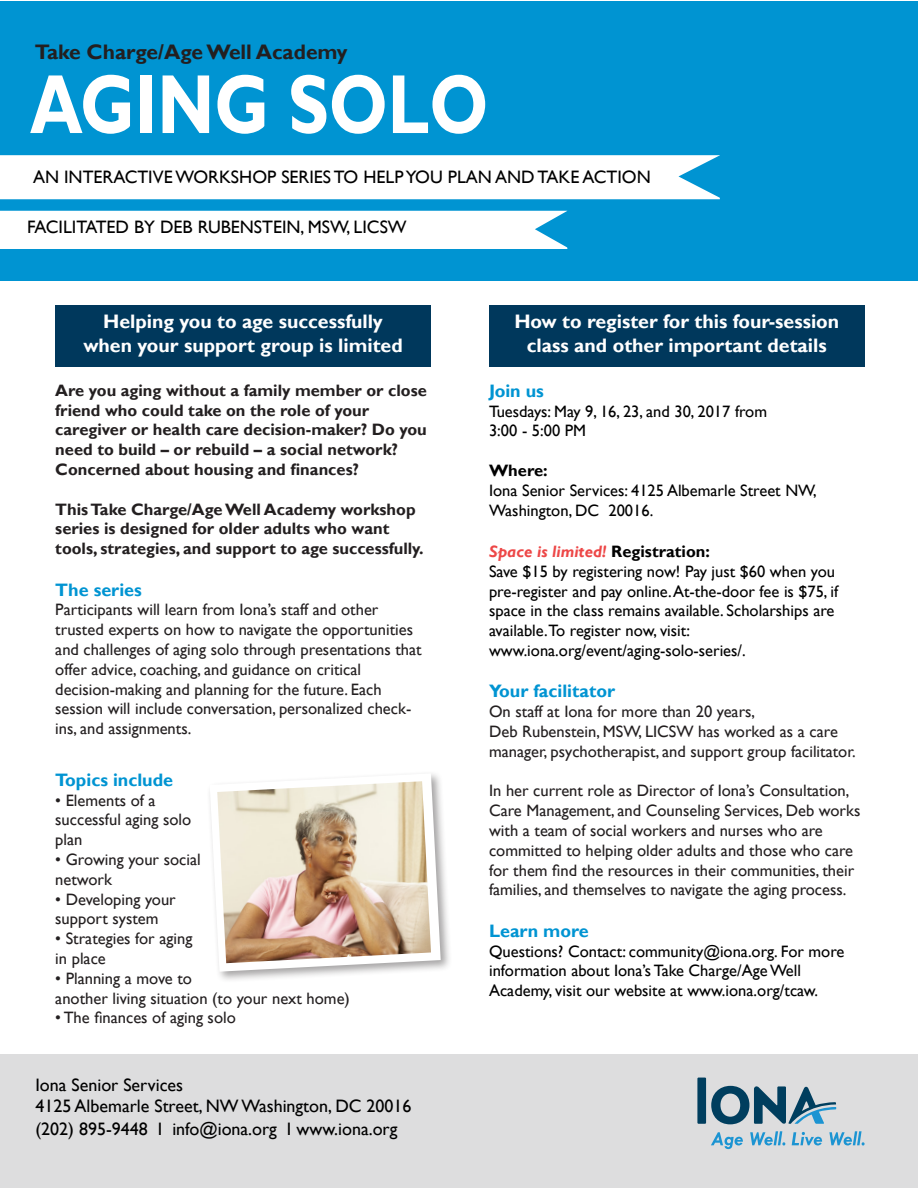
<style>
.page{position:relative;width:918px;height:1188px;background:#fff}
.page>*{position:absolute;margin:0;border:0;box-sizing:border-box;transform-origin:0 0}
.t1{font:700 84.3px "Gill Sans";color:#fff;scale:.8 1}
.t2{font:italic 22.5px "Gill Sans";color:#000}
.t3{font:700 21px "Gill Sans";color:#231f20}
.t4{font:700 19.5px/23.4px "Gill Sans";color:#fff;text-align:center}
.t5{font:18px "Gill Sans";color:#000}
.t6{font:700 18px "Gill Sans";color:#0094d2}
.t7{font:16.5px/19.8px "Gill Sans";color:#231f20}
.t8{font:16.5px/19.8px "Gill Sans";color:#000}
.t9{font:700 16.5px/19.8px "Gill Sans";color:#231f20}
.t10{font:italic 700 16.5px "Gill Sans";color:#ed4747}
.t11{font:700 16.5px "Gill Sans";color:#000}
.s1{font-style:normal;color:#000}
</style>
<div class="page">
<div style="left:0;top:1055px;width:918px;height:133px;background:#ddddde"></div>
<div style="left:55px;top:305px;width:376px;height:62px;background:#00385c"></div>
<div style="left:0;top:1px;width:918px;height:280px;background:#0094d2"></div>
<div style="left:0;top:155px;width:720px;height:45px;background:#fff"></div>
<div style="left:0;top:210px;width:568px;height:39px;background:#fff"></div>
<div style="left:489px;top:305px;width:376px;height:62px;background:#00385c"></div>
<div style="left:206px;top:770px;width:247px;height:213px;background:#231f20;opacity:.41"></div>
<svg style="left:210px;top:773px;width:231px;height:199px"></svg>
<img style="left:217px;top:781px;width:214px;height:182px">
<div style="left:697px;top:1078px;width:9px;height:46px;background:#003e5e"></div>
<svg style="left:711px;top:1085px;width:125px;height:39px"></svg>
<svg style="left:711px;top:1132px;width:32px;height:17px"></svg>
<svg style="left:750px;top:1131px;width:35px;height:15px"></svg>
<svg style="left:792px;top:1132px;width:30px;height:13px"></svg>
<svg style="left:829px;top:1131px;width:36px;height:15px"></svg>
<p class="t3" style="left:35px;top:39px;width:314px">Take Charge/Age Well Academy</p>
<p class="t1" style="left:30px;top:54px;width:574px">AGING SOLO</p>
<p class="t5" style="left:33px;top:166px;width:619px">AN INTERACTIVE WORKSHOP SERIES TO HELP YOU PLAN AND TAKE ACTION</p>
<p class="t5" style="left:27px;top:217px;width:381px">FACILITATED BY DEB RUBENSTEIN, MSW, LICSW</p>
<p class="t2" style="left:368px;top:170px;width:495px">who could take on the role of your caregiver or health care</p>
<p class="t4" style="left:103px;top:311px;width:281px">Helping you to age successfully</p>
<p class="t4" style="left:83px;top:334px;width:321px">when your support group is limited</p>
<p class="t9" style="left:55px;top:381px;width:373px">Are you aging without a family member or close friend who could take on the role of your</p>
<p class="t9" style="left:55px;top:420px;width:373px">caregiver or health care decision-maker? Do you need to build – or rebuild – a social network?<br>Concerned about housing and finances?</p>
<p class="t9" style="left:55px;top:500px;width:370px">This Take Charge/Age Well Academy workshop series is designed for older adults who want tools, strategies, and support to age successfully.</p>
<p class="t6" style="left:55px;top:579px;width:88px">The series</p>
<p class="t7" style="left:55px;top:600px;width:325px">Participants will learn from Iona’s staff and other</p>
<p class="t7" style="left:55px;top:620px;width:368px">trusted experts on how to navigate the opportunities and challenges of aging solo through presentations that offer advice, coaching, and guidance on critical</p>
<p class="t7" style="left:55px;top:679px;width:328px">decision-making and planning for the future. Each</p>
<p class="t7" style="left:55px;top:699px;width:358px">session will include conversation, personalized check&shy;ins, and assignments.</p>
<p class="t6" style="left:55px;top:769px;width:119px">Topics include</p>
<p class="t7" style="left:55px;top:790px;width:102px">• Elements of a</p>
<p class="t7" style="left:55px;top:810px;width:138px">successful aging solo plan</p>
<p class="t7" style="left:55px;top:850px;width:147px">• Growing your social network</p>
<p class="t7" style="left:55px;top:889px;width:122px">• Developing your</p>
<p class="t7" style="left:55px;top:909px;width:105px">support system</p>
<p class="t7" style="left:55px;top:929px;width:139px">• Strategies for aging in place</p>
<p class="t7" style="left:55px;top:969px;width:138px">• Planning a move to</p>
<p class="t7" style="left:55px;top:988px;width:296px">another living situation (to your next home)</p>
<p class="t7" style="left:55px;top:1008px;width:182px">• The finances of aging solo</p>
<p class="t5" style="left:35px;top:1074px;width:149px">Iona Senior Services</p>
<p class="t5" style="left:35px;top:1096px;width:378px">4125 Albemarle Street, NW Washington, DC 20016</p>
<p class="t5" style="left:35px;top:1118px;width:364px">(202) 895-9448 I info@iona.org I www.iona.org</p>
<p class="t4" style="left:514px;top:311px;width:326px">How to register for this four-session class and other important details</p>
<p class="t6" style="left:489px;top:380px;width:56px">Join us</p>
<p class="t8" style="left:489px;top:401px;width:280px">Tuesdays: May 9, 16, 23, and 30, 2017 from</p>
<p class="t8" style="left:489px;top:421px;width:99px">3:00 - 5:00 PM</p>
<p class="t11" style="left:489px;top:461px;width:60px">Where:</p>
<p class="t8" style="left:489px;top:481px;width:329px">Iona Senior Services: 4125 Albemarle Street NW,</p>
<p class="t8" style="left:489px;top:500px;width:166px">Washington, DC 20016.</p>
<p class="t10" style="left:489px;top:542px;width:222px">Space is limited! <span class="s1">Registration:</span></p>
<p class="t8" style="left:489px;top:562px;width:351px">Save $15 by registering now! Pay just $60 when you pre-register and pay online. At-the-door fee is $75, if space in the class remains available. Scholarships are available.To register now, visit: www.iona.org/event/aging-solo-series/.</p>
<p class="t6" style="left:489px;top:681px;width:128px">Your facilitator</p>
<p class="t7" style="left:489px;top:702px;width:268px">On staff at Iona for more than 20 years,</p>
<p class="t7" style="left:489px;top:722px;width:368px">Deb Rubenstein, MSW, LICSW has worked as a care manager, psychotherapist, and support group facilitator.</p>
<p class="t7" style="left:489px;top:781px;width:373px">In her current role as Director of Iona’s Consultation, Care Management, and Counseling Services, Deb works with a team of social workers and nurses who are committed to helping older adults and those who care for them find the resources in their communities, their families, and themselves to navigate the aging process.</p>
<p class="t6" style="left:489px;top:920px;width:101px">Learn more</p>
<p class="t8" style="left:489px;top:941px;width:357px">Questions? Contact: community@iona.org. For more information about Iona’s Take Charge/Age Well<br>Academy, visit our website at www.iona.org/tcaw.</p>
</div>
